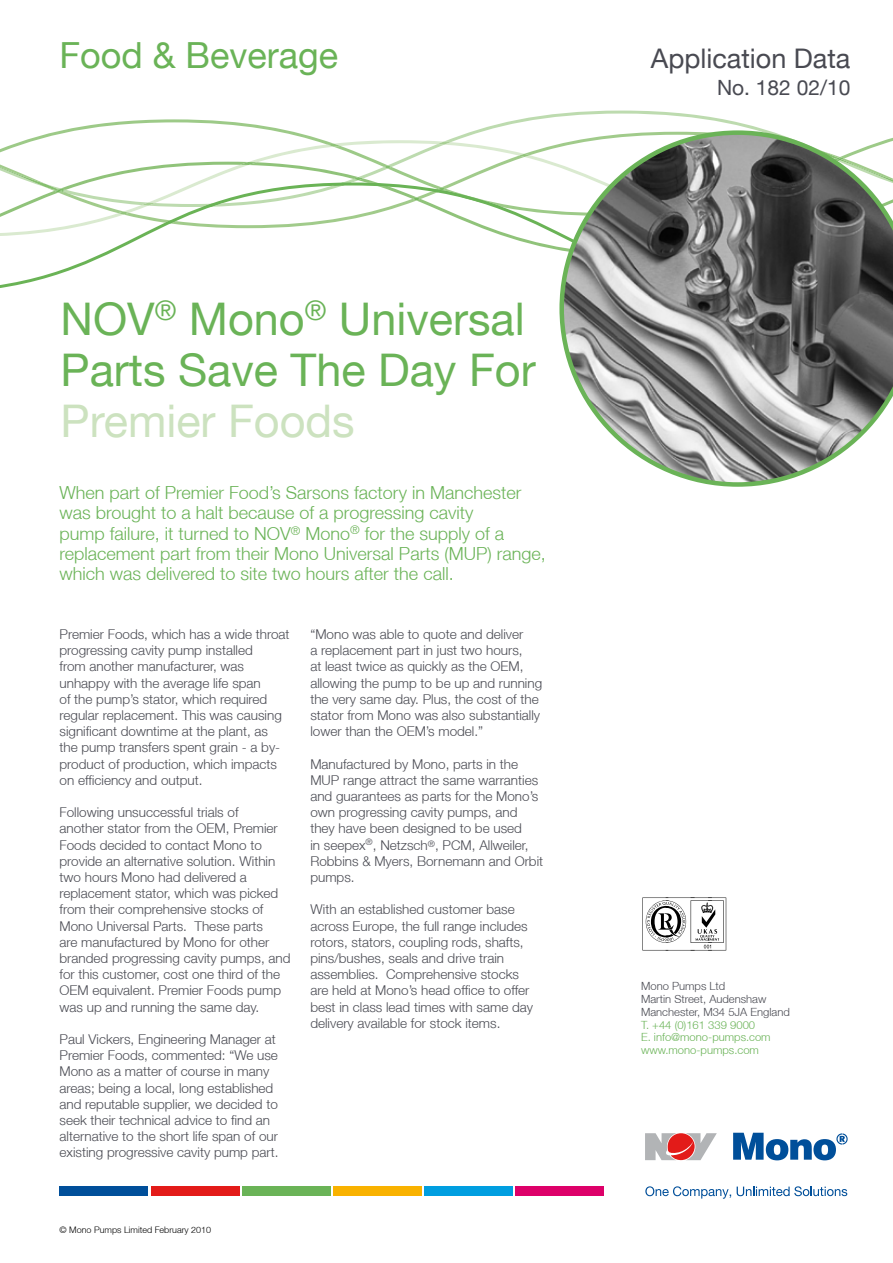
<style>
.page{position:relative;width:893px;height:1263px;background:#fff}
.page>*{position:absolute;margin:0;border:0;box-sizing:border-box;transform-origin:0 0}
.t1{font:57px "Mark 1";color:#000}
.t2{font:45px/51px "Helvetica Neue LT";color:#6ab357}
.t3{font:45px "Helvetica Neue LT";color:#cce2bf}
.t4{font:36px "Helvetica Neue LT";color:#6ab357}
.t5{font:27px "Helvetica Neue LT";color:#494a52}
.t6{font:21px "Helvetica Neue LT";color:#494a52}
.t7{font:300 18px/20.2px "Helvetica Neue LT";color:#6ab357}
.t8{font:300 13.5px/16.2px "Helvetica Neue LT";color:#494a52}
.t9{font:300 11.25px/12.8px "Helvetica Neue LT";color:#494a52}
.t10{font:300 11.25px/12.8px "Helvetica Neue LT";color:#6ab357}
.t11{font:300 9px "Helvetica Neue LT";color:#000}
</style>
<div class="page">
<svg style="left:0;top:228px;width:559px;height:28px"></svg>
<svg style="left:55px;top:111px;width:711px;height:21px"></svg>
<svg style="left:45px;top:132px;width:505px;height:96px"></svg>
<svg style="left:0;top:142px;width:559px;height:81px"></svg>
<svg style="left:559px;top:130px;width:334px;height:357px"></svg>
<div style="left:60px;top:1186px;width:88px;height:10px;background:#004f9a"></div>
<div style="left:151px;top:1186px;width:88px;height:10px;background:#e31b19"></div>
<div style="left:242px;top:1186px;width:89px;height:10px;background:#6ab357"></div>
<div style="left:333px;top:1186px;width:89px;height:10px;background:#f9b200"></div>
<div style="left:424px;top:1186px;width:89px;height:10px;background:#009ee0"></div>
<div style="left:515px;top:1186px;width:89px;height:10px;background:#dd0069"></div>
<svg style="left:645px;top:1133px;width:72px;height:27px"></svg>
<svg style="left:733px;top:1133px;width:115px;height:27px"></svg>
<svg style="left:645px;top:1186px;width:86px;height:13px"></svg>
<svg style="left:737px;top:1186px;width:110px;height:10px"></svg>
<h3 class="t4" style="left:60px;top:34px;width:280px">Food &amp; Beverage</h3>
<h3 class="t5" style="left:651px;top:42px;width:201px">Application Data</h3>
<h3 class="t6" style="left:717px;top:75px;width:135px">No. 182 02/10</h3>
<h2 class="t2" style="left:61px;top:293px;width:477px">NOV<sup>®</sup> Mono<sup>®</sup> Universal<br>Parts Save The Day For</h2>
<h2 class="t3" style="left:61px;top:395px;width:296px">Premier Foods</h2>
<p class="t7" style="left:60px;top:482px;width:488px">When part of Premier Food’s Sarsons factory in Manchester was brought to a halt because of a progressing cavity<br>pump failure, it turned to NOV<sup>®</sup> Mono<sup>®</sup> for the supply of a replacement part from their Mono Universal Parts (MUP) range, which was delivered to site two hours after the call.</p>
<p class="t8" style="left:60px;top:626px;width:232px">Premier Foods, which has a wide throat progressing cavity pump installed<br>from another manufacturer, was unhappy with the average life span<br>of the pump’s stator, which required regular replacement. This was causing significant downtime at the plant, as the pump transfers spent grain - a by&shy;product of production, which impacts on efficiency and output.</p>
<p class="t8" style="left:60px;top:804px;width:233px">Following unsuccessful trials of<br>another stator from the OEM, Premier Foods decided to contact Mono to provide an alternative solution. Within two hours Mono had delivered a replacement stator, which was picked from their comprehensive stocks of Mono Universal Parts. These parts<br>are manufactured by Mono for other branded progressing cavity pumps, and for this customer, cost one third of the OEM equivalent. Premier Foods pump was up and running the same day.</p>
<p class="t8" style="left:60px;top:1031px;width:221px">Paul Vickers, Engineering Manager at Premier Foods, commented: “We use Mono as a matter of course in many areas; being a local, long established and reputable supplier, we decided to seek their technical advice to find an alternative to the short life span of our existing progressive cavity pump part.</p>
<p class="t8" style="left:310px;top:626px;width:233px">“Mono was able to quote and deliver<br>a replacement part in just two hours,<br>at least twice as quickly as the OEM, allowing the pump to be up and running the very same day. Plus, the cost of the stator from Mono was also substantially lower than the OEM’s model.”</p>
<p class="t8" style="left:310px;top:755px;width:234px">Manufactured by Mono, parts in the<br>MUP range attract the same warranties and guarantees as parts for the Mono’s own progressing cavity pumps, and they have been designed to be used<br>in seepex<sup>®</sup>, Netzsch<sup>®</sup>, PCM, Allweiler,<br>Robbins &amp; Myers, Bornemann and Orbit pumps.</p>
<p class="t8" style="left:310px;top:901px;width:224px">With an established customer base across Europe, the full range includes rotors, stators, coupling rods, shafts, pins/bushes, seals and drive train assemblies. Comprehensive stocks are held at Mono’s head office to offer best in class lead times with same day delivery available for stock items.</p>
<p class="t11" style="left:60px;top:1224px;width:153px">© Mono Pumps Limited February 2010</p>
<h1 class="t1" style="left:642px;top:897px;width:86px">ABCDEF</h1>
<p class="t9" style="left:641px;top:980px;width:150px">Mono Pumps Ltd<br>Martin Street, Audenshaw<br>Manchester, M34 5JA England</p>
<p class="t10" style="left:641px;top:1018px;width:131px">T. +44 (0)161 339 9000<br>E. info@mono-pumps.com www.mono-pumps.com</p>
</div>
